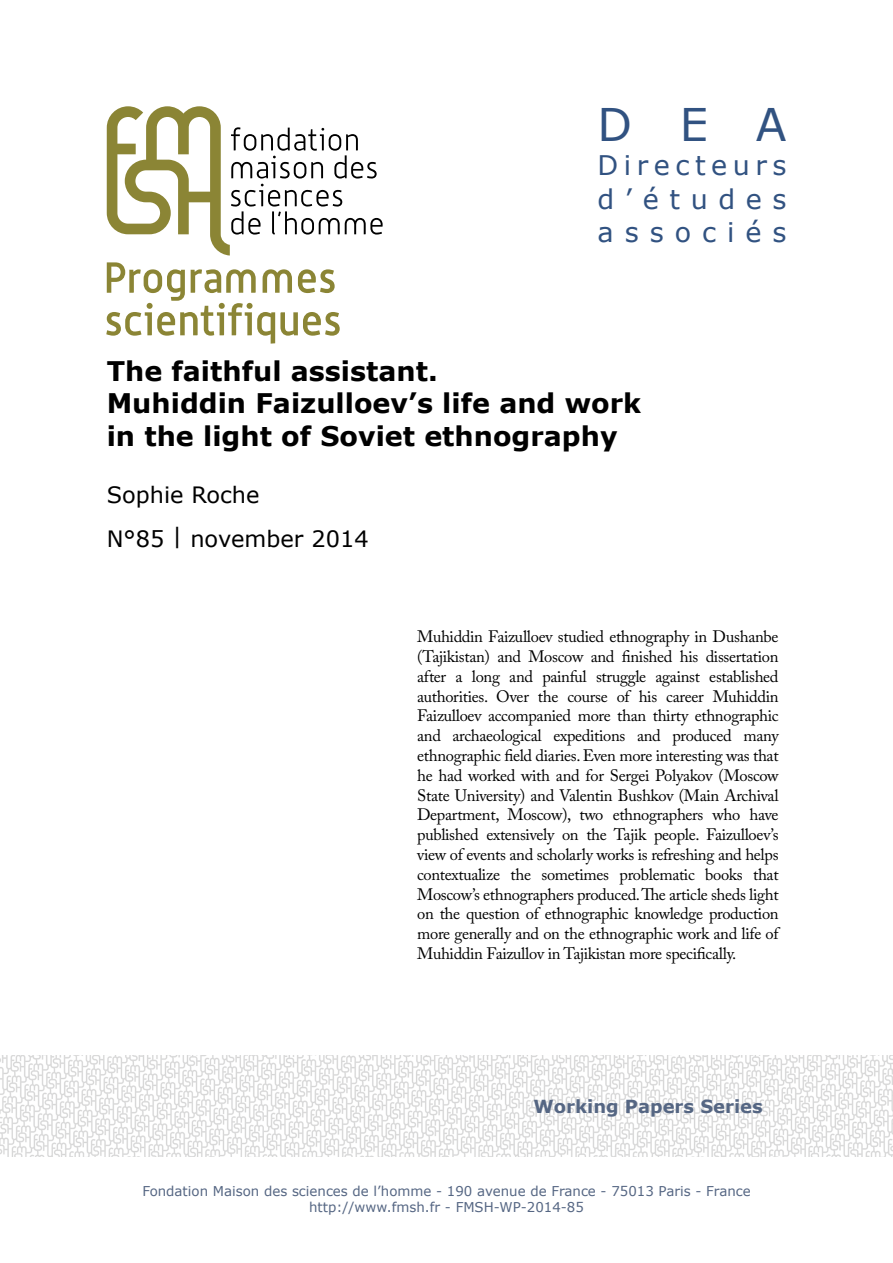
<style>
.page{position:relative;width:893px;height:1263px;background:#fff}
.page>*{position:absolute;margin:0;border:0;box-sizing:border-box;transform-origin:0 0}
.t1{font:45px "Verdana";color:#315281}
.Titre{font:700 27px/32.4px "Verdana";color:#000}
.t2{font:27px/33.9px "Verdana";letter-spacing:.205em;color:#315281}
.t3{font:27px "Verdana";letter-spacing:.395em;color:#315281}
.Auteur{font:22.5px "Verdana";color:#000}
.t4{font:700 18px "Verdana";color:#556683}
.Texte{font:16.5px/19.8px "Adobe Caslon Pro";letter-spacing:-.02em;color:#000;text-align:justify}
.t5{font:13.5px/16.2px "Verdana";color:#556683;text-align:center}
</style>
<div class="page">
<img style="left:0;top:1056px;width:893px;height:101px">
<svg style="left:107px;top:106px;width:276px;height:150px"></svg>
<svg style="left:106px;top:262px;width:234px;height:82px"></svg>
<p class="t1" style="left:597px;top:93px;width:191px">DEA</p>
<p class="t2" style="left:597px;top:148px;width:191px">Directeurs d’études</p>
<p class="t3" style="left:597px;top:214px;width:191px">associés</p>
<p class="Titre" style="left:107px;top:354px;width:536px">The faithful assistant.<br>Muhiddin Faizulloev’s life and work in the light of Soviet ethnography</p>
<p class="Auteur" style="left:107px;top:479px;width:154px">Sophie Roche</p>
<p class="Auteur" style="left:107px;top:523px;width:264px">N°85 | november 2014</p>
<p class="Texte" style="left:417px;top:626px;width:363px">Muhiddin Faizulloev studied ethnography in Dushanbe (Tajikistan) and Moscow and finished his dissertation after a long and painful struggle against established authorities. Over the course of his career Muhiddin Faizulloev accompanied more than thirty ethnographic and archaeological expeditions and produced many ethnographic field diaries. Even more interesting was that he had worked with and for Sergei Polyakov (Moscow State University) and Valentin Bushkov (Main Archival Department, Moscow), two ethnographers who have published extensively on the Tajik people. Faizulloev’s view of events and scholarly works is refreshing and helps contextualize the sometimes problematic books that Moscow’s ethnographers produced. The article sheds light on the question of ethnographic knowledge production more generally and on the ethnographic work and life of Muhiddin Faizullov in Tajikistan more specifically.</p>
<p class="t4" style="left:533px;top:1094px;width:231px">Working Papers Series</p>
<p class="t5" style="left:142px;top:1182px;width:610px">Fondation Maison des sciences de l’homme - 190 avenue de France - 75013 Paris - France http://www.fmsh.fr - FMSH-WP-2014-85</p>
</div>
